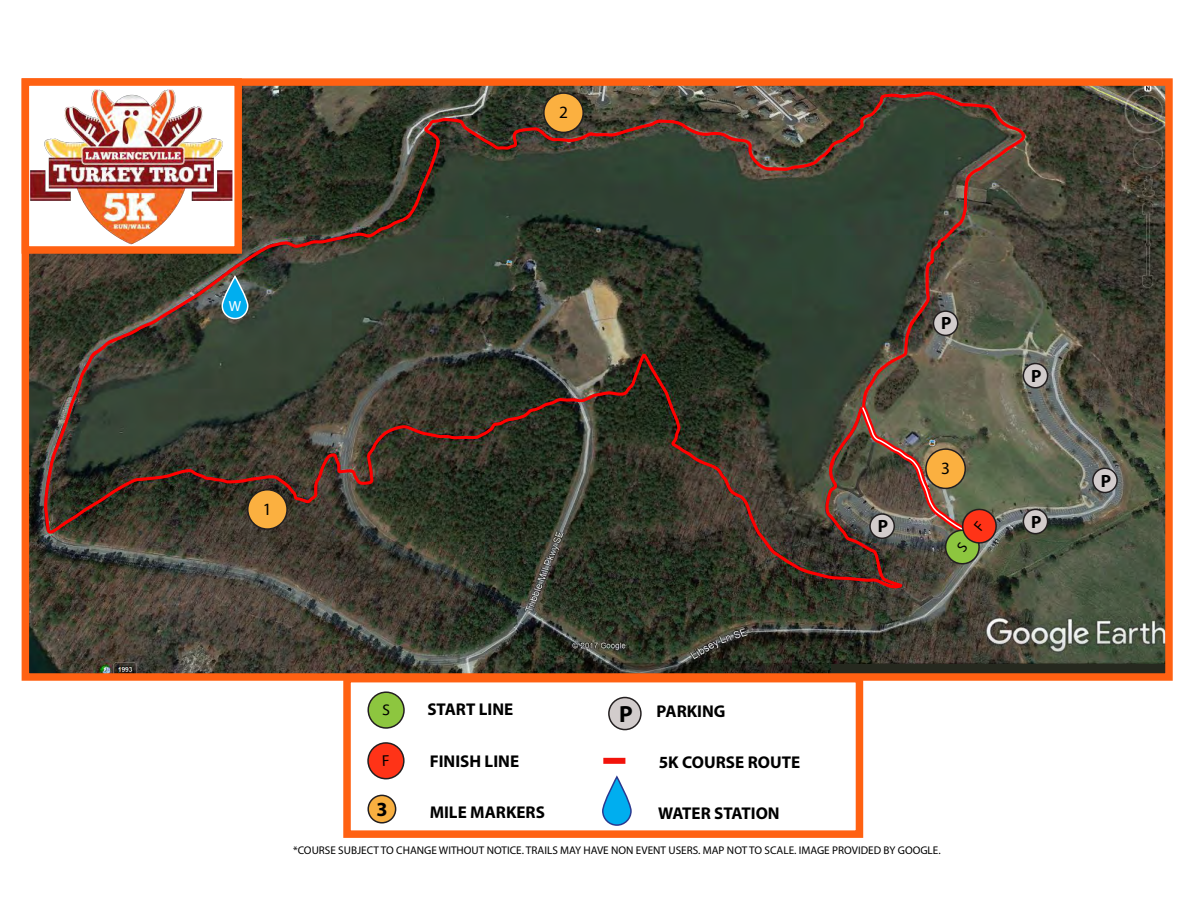
<style>
.page{position:relative;width:1188px;height:918px;background:#fff}
.page>*{position:absolute;margin:0;border:0;box-sizing:border-box;transform-origin:0 0}
.t1{font:700 23.55px "Myriad Pro";color:#000}
.t2{font:700 20.1px "Myriad Pro";color:#000}
.t3{font:700 17.7px "Myriad Pro";color:#000}
.t4{font:17.25px "Myriad Pro";color:#000}
.t5{font:700 17.1px "Myriad Pro";color:#000}
.t6{font:14.7px "Myriad Pro";color:#fff}
.t7{font:11.25px "Myriad Pro";color:#000}
</style>
<div class="page">
<img style="left:31px;top:87px;width:1133px;height:585px">
<svg style="left:42px;top:89px;width:984px;height:500px"></svg>
<div style="left:831px;top:664px;width:335px;height:12px;background:#26291f"></div>
<div style="left:248px;top:490px;width:39px;height:39px;background:#fbb040;border-radius:50%"></div>
<div style="left:247px;top:489px;width:41px;height:41px;border:2px solid #231f20;border-radius:50%"></div>
<div style="left:544px;top:93px;width:39px;height:39px;background:#fbb040;border-radius:50%"></div>
<div style="left:543px;top:92px;width:41px;height:41px;border:2px solid #231f20;border-radius:50%"></div>
<svg style="left:222px;top:277px;width:26px;height:42px"></svg>
<div style="left:221px;top:276px;width:28px;height:43px;border:2px solid #fff;border-radius:13px"></div>
<div style="left:933px;top:311px;width:25px;height:24px;background:#d2cccc;border-radius:50%"></div>
<div style="left:933px;top:310px;width:25px;height:26px;border:2px solid #231f20;border-radius:50%"></div>
<div style="left:1023px;top:364px;width:25px;height:24px;background:#d2cccc;border-radius:50%"></div>
<div style="left:1023px;top:363px;width:25px;height:26px;border:2px solid #231f20;border-radius:50%"></div>
<div style="left:1093px;top:468px;width:24px;height:25px;background:#d2cccc;border-radius:50%"></div>
<div style="left:1092px;top:468px;width:26px;height:25px;border:2px solid #231f20;border-radius:50%"></div>
<div style="left:1023px;top:509px;width:25px;height:25px;background:#d2cccc;border-radius:50%"></div>
<div style="left:1023px;top:509px;width:25px;height:25px;border:2px solid #231f20;border-radius:50%"></div>
<div style="left:343px;top:675px;width:520px;height:163px;border:8px solid #ff6112"></div>
<div style="left:368px;top:795px;width:28px;height:28px;background:#f8af40;border-radius:50%"></div>
<div style="left:367px;top:795px;width:29px;height:29px;border:2px solid #231f20;border-radius:50%"></div>
<div style="left:603px;top:758px;width:22px;height:6px;background:#f2130b"></div>
<svg style="left:603px;top:777px;width:28px;height:48px"></svg>
<div style="left:602px;top:776px;width:30px;height:50px;border:2px solid #2b3990;border-radius:14px"></div>
<div style="left:609px;top:698px;width:32px;height:32px;background:#d2cccc;border-radius:50%"></div>
<div style="left:608px;top:697px;width:34px;height:33px;border:2px solid #231f20;border-radius:50%"></div>
<div style="left:368px;top:692px;width:36px;height:36px;background:#8dc63f;border-radius:50%"></div>
<div style="left:367px;top:691px;width:38px;height:38px;border:2px solid #231f20;border-radius:50%"></div>
<div style="left:368px;top:743px;width:36px;height:36px;background:#ff3317;border-radius:50%"></div>
<div style="left:367px;top:742px;width:38px;height:38px;border:2px solid #231f20;border-radius:50%"></div>
<div style="left:22px;top:78px;width:1151px;height:603px;border:8px solid #ff6112"></div>
<svg style="left:22px;top:78px;width:220px;height:176px;fill:#ff6112"></svg>
<img style="left:23px;top:82px;width:217px;height:168px">
<img style="left:855px;top:399px;width:143px;height:168px">
<h3 class="t4" style="left:559px;top:102px;width:10px">2</h3>
<h3 class="t6" style="left:229px;top:297px;width:14px">W</h3>
<h3 class="t4" style="left:263px;top:499px;width:10px">1</h3>
<h3 class="t3" style="left:941px;top:312px;width:12px">P</h3>
<h3 class="t4" style="left:941px;top:458px;width:10px">3</h3>
<h3 class="t3" style="left:1031px;top:364px;width:12px">P</h3>
<h3 class="t3" style="left:878px;top:515px;width:12px">P</h3>
<h3 class="t3" style="left:1031px;top:510px;width:12px">P</h3>
<h3 class="t3" style="left:1101px;top:469px;width:12px">P</h3>
<h2 class="t2" style="left:376px;top:796px;width:13px">3</h2>
<h3 class="t5" style="left:427px;top:698px;width:88px">START LINE</h3>
<h3 class="t5" style="left:430px;top:750px;width:91px">FINISH LINE</h3>
<h3 class="t5" style="left:430px;top:801px;width:117px">MILE MARKERS</h3>
<h1 class="t1" style="left:619px;top:698px;width:15px">P</h1>
<h3 class="t5" style="left:657px;top:700px;width:71px">PARKING</h3>
<h3 class="t5" style="left:659px;top:751px;width:143px">5K COURSE ROUTE</h3>
<h3 class="t5" style="left:658px;top:803px;width:123px">WATER STATION</h3>
<p class="t7" style="left:293px;top:843px;width:649px">*COURSE SUBJECT TO CHANGE WITHOUT NOTICE. TRAILS MAY HAVE NON EVENT USERS. MAP NOT TO SCALE. IMAGE PROVIDED BY GOOGLE.</p>
</div>
